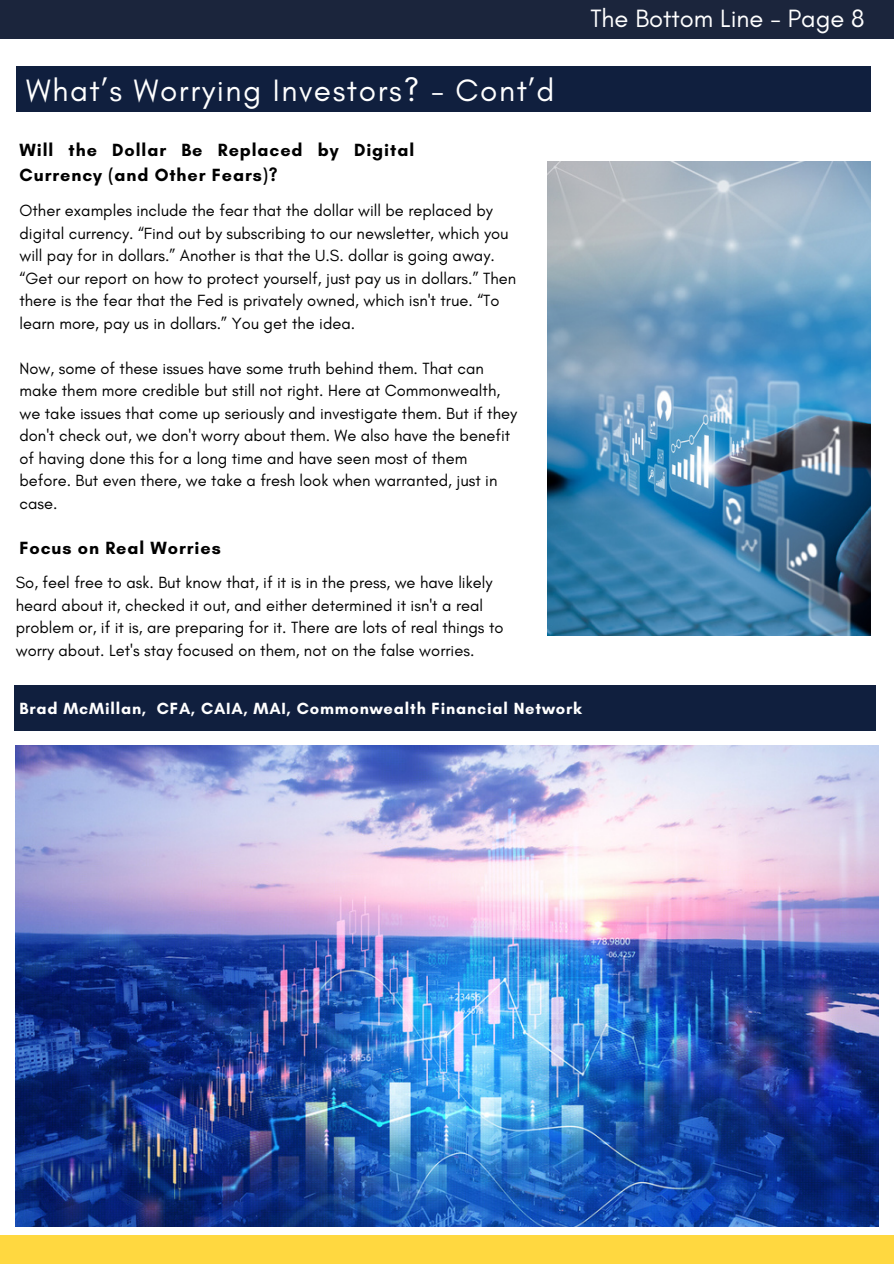
<style>
.page{position:relative;width:894px;height:1264px;background:#fff}
.page>*{position:absolute;margin:0;border:0;box-sizing:border-box;transform-origin:0 0}
.t1{font:31.5px "Glacial Indifference";letter-spacing:.05em;color:#fff}
.t2{font:25.5px "Glacial Indifference";color:#fff}
.t3{font:700 18px/24.8px "Glacial Indifference";letter-spacing:.05em;color:#000}
.t4{font:16.5px/22.5px "Glacial Indifference";color:#000}
.t5{font:700 16.5px "Glacial Indifference";letter-spacing:.05em;color:#fff}
</style>
<div class="page">
<div style="left:0;top:0;width:893px;height:38px;background:#1b253c"></div>
<div style="left:0;top:1235px;width:893px;height:28px;background:#ffd840"></div>
<div style="left:14px;top:684px;width:861px;height:46px;background:#101f3e"></div>
<img style="left:547px;top:161px;width:323px;height:474px">
<img style="left:16px;top:745px;width:862px;height:481px">
<div style="left:16px;top:67px;width:854px;height:45px;background:#101f3e"></div>
<h1 class="t2" style="left:590px;top:3px;width:276px">The Bottom Line - Page 8</h1>
<h3 class="t1" style="left:26px;top:71px;width:530px">What’s Worrying Investors? - Cont’d</h3>
<h3 class="t3" style="left:19px;top:138px;width:396px">Will the Dollar Be Replaced by Digital<br>Currency (and Other Fears)?</h3>
<p class="t4" style="left:19px;top:199px;width:498px">Other examples include the fear that the dollar will be replaced by digital currency. “Find out by subscribing to our newsletter, which you will pay for in dollars.” Another is that the U.S. dollar is going away. “Get our report on how to protect yourself, just pay us in dollars.” Then there is the fear that the Fed is privately owned, which isn't true. “To learn more, pay us in dollars.” You get the idea.</p>
<p class="t4" style="left:19px;top:356px;width:499px">Now, some of these issues have some truth behind them. That can make them more credible but still not right. Here at Commonwealth, we take issues that come up seriously and investigate them. But if they don't check out, we don't worry about them. We also have the benefit of having done this for a long time and have seen most of them before. But even there, we take a fresh look when warranted, just in case.</p>
<p class="t3" style="left:19px;top:535px;width:203px">Focus on Real Worries</p>
<p class="t4" style="left:16px;top:571px;width:489px">So, feel free to ask. But know that, if it is in the press, we have likely heard about it, checked it out, and either determined it isn't a real problem or, if it is, are preparing for it. There are lots of real things to worry about. Let's stay focused on them, not on the false worries.</p>
<h3 class="t5" style="left:19px;top:698px;width:563px">Brad McMillan, CFA, CAIA, MAI, Commonwealth Financial Network</h3>
</div>
